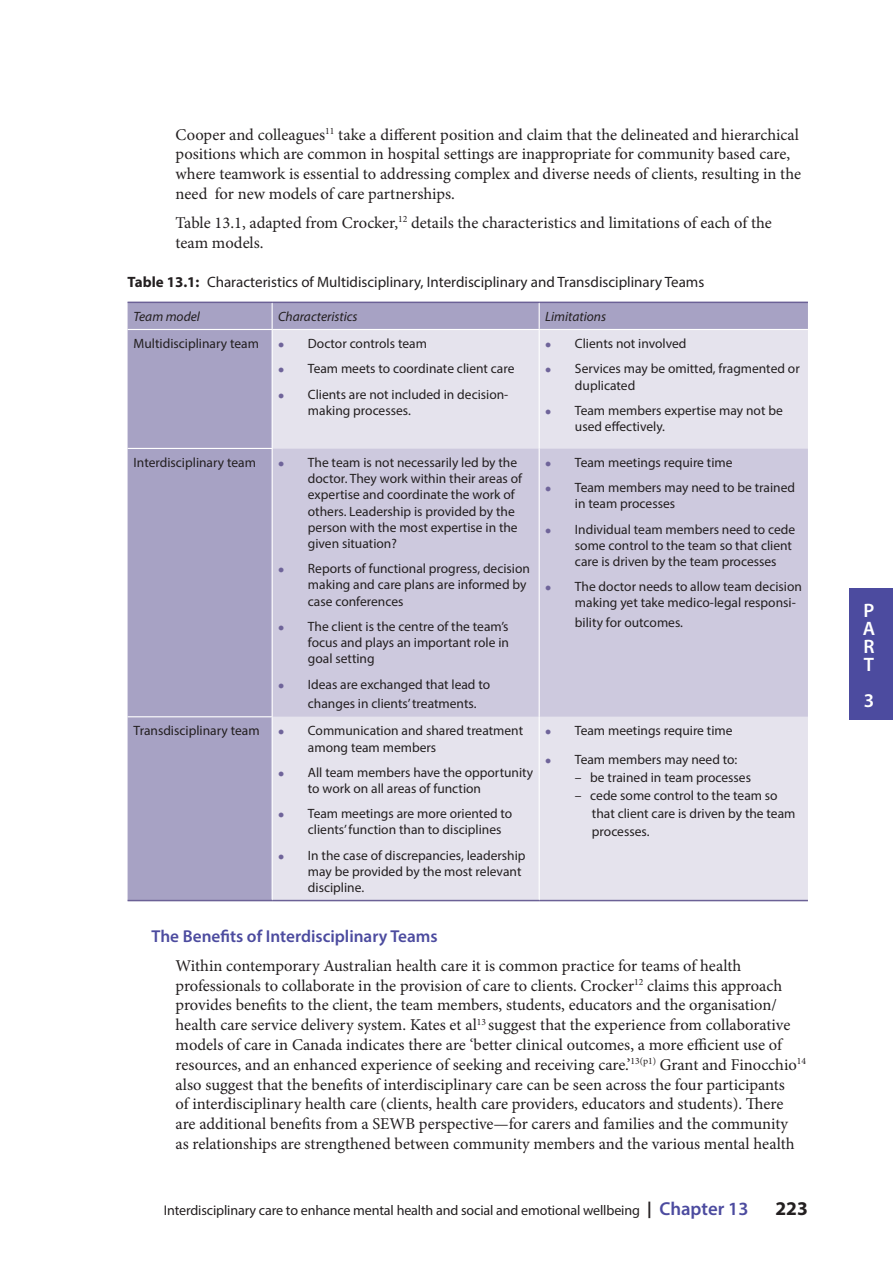
<style>
.page{position:relative;width:893px;height:1263px;background:#fff}
.page>*{position:absolute;margin:0;border:0;box-sizing:border-box;transform-origin:0 0}
.t1{font:600 19.5px/18px "Myriad Pro";color:#fff;text-align:justify}
.t2{font:700 19.5px "Myriad Pro";color:#231f20}
.Section_Subhead{font:600 17.25px "Myriad Pro";color:#4c4b9f}
.Body_text{font:16.5px/19.8px "Minion Pro";color:#231f20}
.Table_Title{font:15px "Myriad Pro";color:#231f20}
.t3{font:14.1px "Myriad Pro";letter-spacing:-.01em;color:#231f20}
.Table_Row_head{font:13.5px/16.2px "Myriad Pro";color:#231f20}
.Table_Column_head{font:italic 13.5px "Myriad Pro";color:#231f20}
.s1{font-weight:700}
.s2{font-weight:700;font-size:16.5px}
.s3{font-weight:600;font-size:18.75px;color:#4c4b9f}
</style>
<div class="page">
<div style="left:849px;top:588px;width:44px;height:131px;background:#4c4b9f"></div>
<div style="left:128px;top:303px;width:680px;height:597px;background:#a7a2c4"></div>
<div style="left:273px;top:330px;width:535px;height:570px;background:#e5e3ed"></div>
<div style="left:273px;top:448px;width:535px;height:269px;background:#cdc9de"></div>
<hr style="left:128px;top:302px;width:144px;height:1px;background:#6b6196">
<hr style="left:539px;top:900px;width:269px;height:1px;background:#6b6196">
<hr style="left:272px;top:302px;width:267px;height:1px;background:#6b6196">
<hr style="left:539px;top:302px;width:269px;height:1px;background:#6b6196">
<svg style="left:272px;top:303px;width:1px;height:26px"></svg>
<svg style="left:539px;top:303px;width:1px;height:26px"></svg>
<hr style="left:539px;top:329px;width:269px;height:1px;background:#fff">
<hr style="left:272px;top:329px;width:267px;height:1px;background:#fff">
<hr style="left:539px;top:330px;width:1px;height:118px;background:#fff">
<hr style="left:539px;top:717px;width:1px;height:183px;background:#fff">
<hr style="left:272px;top:900px;width:267px;height:1px;background:#6b6196">
<hr style="left:128px;top:329px;width:144px;height:1px;background:#fff">
<hr style="left:272px;top:330px;width:1px;height:118px;background:#fff">
<hr style="left:128px;top:448px;width:145px;height:1px;background:#fff">
<hr style="left:128px;top:716px;width:145px;height:1px;background:#fff">
<hr style="left:272px;top:717px;width:1px;height:183px;background:#fff">
<hr style="left:128px;top:900px;width:144px;height:1px;background:#6b6196">
<hr style="left:272px;top:449px;width:1px;height:267px;background:#fff">
<hr style="left:539px;top:448px;width:1px;height:269px;background:#fff">
<svg style="left:279px;top:343px;width:5px;height:4px"></svg>
<svg style="left:279px;top:368px;width:5px;height:5px"></svg>
<svg style="left:279px;top:393px;width:5px;height:5px"></svg>
<svg style="left:546px;top:343px;width:5px;height:4px"></svg>
<svg style="left:546px;top:368px;width:5px;height:5px"></svg>
<svg style="left:546px;top:409px;width:5px;height:5px"></svg>
<svg style="left:279px;top:462px;width:5px;height:4px"></svg>
<svg style="left:279px;top:568px;width:5px;height:5px"></svg>
<svg style="left:279px;top:625px;width:5px;height:5px"></svg>
<svg style="left:279px;top:683px;width:5px;height:5px"></svg>
<svg style="left:546px;top:462px;width:5px;height:4px"></svg>
<svg style="left:546px;top:487px;width:5px;height:5px"></svg>
<svg style="left:546px;top:528px;width:5px;height:5px"></svg>
<svg style="left:546px;top:586px;width:5px;height:5px"></svg>
<svg style="left:279px;top:730px;width:5px;height:5px"></svg>
<svg style="left:279px;top:771px;width:5px;height:5px"></svg>
<svg style="left:279px;top:813px;width:5px;height:5px"></svg>
<svg style="left:279px;top:854px;width:5px;height:5px"></svg>
<svg style="left:546px;top:730px;width:5px;height:5px"></svg>
<svg style="left:546px;top:759px;width:5px;height:5px"></svg>
<p class="Body_text" style="left:176px;top:124px;width:627px">Cooper and colleagues<sup>11</sup> take a different position and claim that the delineated and hierarchical positions which are common in hospital settings are inappropriate for community based care, where teamwork is essential to addressing complex and diverse needs of clients, resulting in the need for new models of care partnerships.</p>
<p class="Body_text" style="left:176px;top:213px;width:598px">Table 13.1, adapted from Crocker,<sup>12</sup> details the characteristics and limitations of each of the team models.</p>
<p class="Table_Title" style="left:128px;top:272px;width:578px"><span class="s1">Table 13.1:</span> Characteristics of Multidisciplinary, Interdisciplinary and Transdisciplinary Teams</p>
<p class="Table_Column_head" style="left:134px;top:308px;width:68px">Team model</p>
<p class="Table_Column_head" style="left:278px;top:308px;width:81px">Characteristics</p>
<p class="Table_Column_head" style="left:545px;top:308px;width:62px">Limitations</p>
<p class="Table_Row_head" style="left:134px;top:335px;width:127px">Multidisciplinary team</p>
<p class="Table_Row_head" style="left:308px;top:335px;width:121px">Doctor controls team</p>
<p class="Table_Row_head" style="left:308px;top:360px;width:208px">Team meets to coordinate client care</p>
<p class="Table_Row_head" style="left:308px;top:386px;width:202px">Clients are not included in decision&shy;making processes.</p>
<p class="Table_Row_head" style="left:575px;top:335px;width:113px">Clients not involved</p>
<p class="Table_Row_head" style="left:575px;top:360px;width:226px">Services may be omitted, fragmented or duplicated</p>
<p class="Table_Row_head" style="left:575px;top:402px;width:209px">Team members expertise may not be used effectively.</p>
<p class="Table_Row_head" style="left:134px;top:454px;width:124px">Interdisciplinary team</p>
<p class="Table_Row_head" style="left:308px;top:454px;width:216px">The team is not necessarily led by the doctor. They work within their areas of expertise and coordinate the work of others. Leadership is provided by the person with the most expertise in the given situation?</p>
<p class="Table_Row_head" style="left:308px;top:560px;width:224px">Reports of functional progress, decision making and care plans are informed by case conferences</p>
<p class="Table_Row_head" style="left:308px;top:618px;width:203px;text-align:justify">The client is the centre of the team’s focus and plays an important role in goal setting</p>
<p class="Table_Row_head" style="left:308px;top:674px;width:184px;line-height:19.8px">Ideas are exchanged that lead to changes in clients’ treatments.</p>
<p class="Table_Row_head" style="left:134px;top:723px;width:128px">Transdisciplinary team</p>
<p class="Table_Row_head" style="left:308px;top:723px;width:217px">Communication and shared treatment among team members</p>
<p class="Table_Row_head" style="left:308px;top:764px;width:227px">All team members have the opportunity to work on all areas of function</p>
<p class="Table_Row_head" style="left:308px;top:805px;width:206px">Team meetings are more oriented to clients’ function than to disciplines</p>
<p class="Table_Row_head" style="left:308px;top:847px;width:219px">In the case of discrepancies, leadership may be provided by the most relevant discipline.</p>
<p class="Table_Row_head" style="left:575px;top:454px;width:159px">Team meetings require time</p>
<p class="Table_Row_head" style="left:575px;top:479px;width:222px">Team members may need to be trained in team processes</p>
<p class="Table_Row_head" style="left:575px;top:521px;width:222px">Individual team members need to cede some control to the team so that client care is driven by the team processes</p>
<p class="Table_Row_head" style="left:575px;top:578px;width:228px">The doctor needs to allow team decision making yet take medico-legal responsi-</p>
<p class="Table_Row_head" style="left:575px;top:614px;width:110px">bility for outcomes.</p>
<p class="Table_Row_head" style="left:575px;top:723px;width:159px">Team meetings require time</p>
<p class="Table_Row_head" style="left:575px;top:751px;width:164px">Team members may need to:</p>
<p class="Table_Row_head" style="left:575px;top:769px;width:178px">– be trained in team processes</p>
<p class="Table_Row_head" style="left:592px;top:786px;width:205px;line-height:18px;text-indent:-17px">– cede some control to the team so that client care is driven by the team processes.</p>
<p class="Section_Subhead" style="left:152px;top:925px;width:288px">The Benefits of Interdisciplinary Teams</p>
<p class="Body_text" style="left:176px;top:956px;width:632px">Within contemporary Australian health care it is common practice for teams of health professionals to collaborate in the provision of care to clients. Crocker<sup>12</sup> claims this approach provides benefits to the client, the team members, students, educators and the organisation/ health care service delivery system. Kates et al<sup>13</sup> suggest that the experience from collaborative models of care in Canada indicates there are ‘better clinical outcomes, a more efficient use of resources, and an enhanced experience of seeking and receiving care.’<sup>13(p1)</sup> Grant and Finocchio<sup>14 </sup>also suggest that the benefits of interdisciplinary care can be seen across the four participants<br>of interdisciplinary health care (clients, health care providers, educators and students). There are additional benefits from a SEWB perspective—for carers and families and the community<br>as relationships are strengthened between community members and the various mental health</p>
<p class="t3" style="left:164px;top:1202px;width:586px">Interdisciplinary care to enhance mental health and social and emotional wellbeing <span class="s2">|</span> <span class="s3">Chapter 13</span></p>
<p class="t2" style="left:775px;top:1196px;width:34px">223</p>
<h1 class="t1" style="left:863px;top:601px;width:14px">P A R T</h1>
<h1 class="t1" style="left:864px;top:691px;width:12px">3</h1>
</div>
